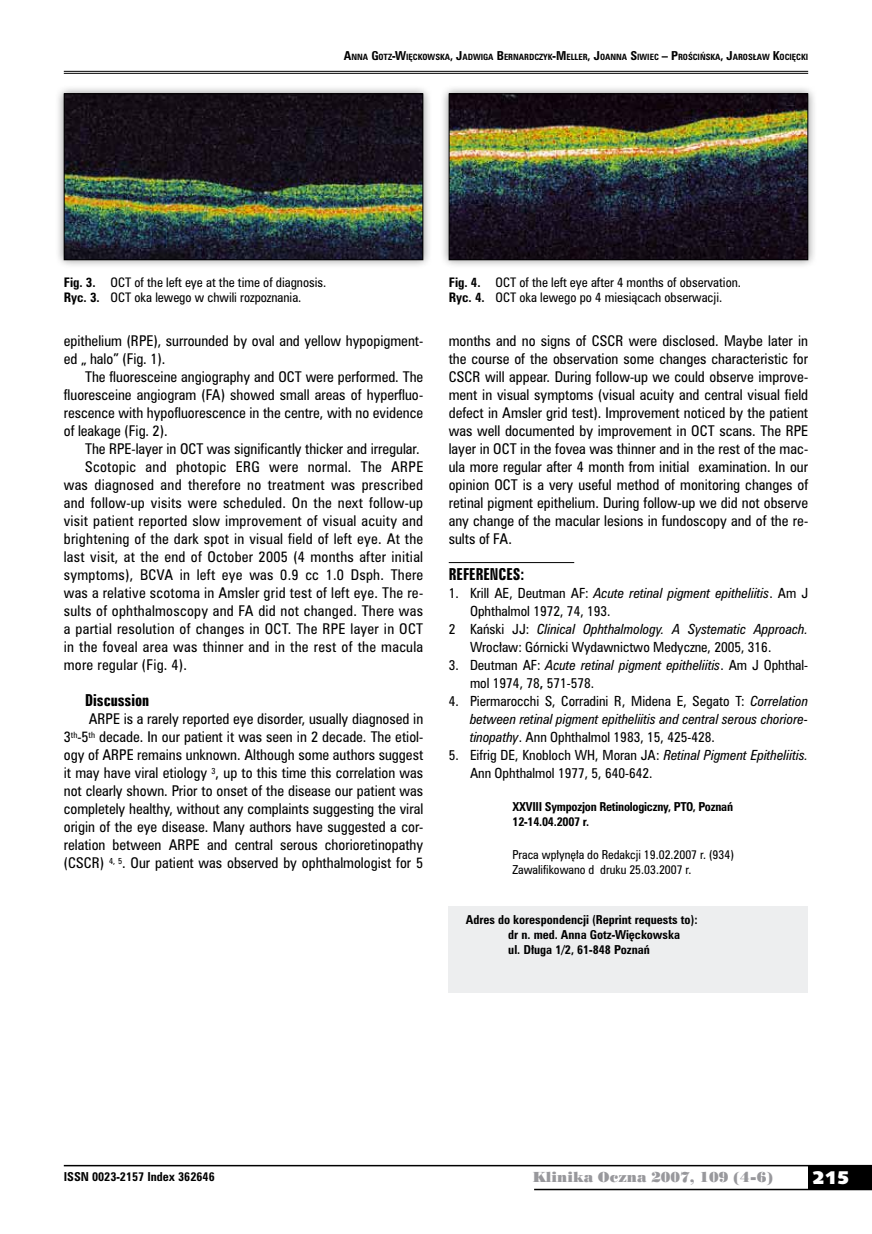
<style>
.page{position:relative;width:872px;height:1234px;background:#fff}
.page>*{position:absolute;margin:0;border:0;box-sizing:border-box;transform-origin:0 0}
.t1{font:18px "Humanst 531 U Blk PL";color:#fff}
.t2{font:15px "Zurich Bd X Cn PL";color:#000}
.t3{font:13.5px/18px "Zurich Cn PL";letter-spacing:.02em;color:#000;text-align:justify}
.t4{font:13.5px/18px "Zurich Cn PL";color:#000}
.t5{font:13.5px "Poster Bodoni PL";color:#98989c}
.t6{font:italic 12.75px/18px "Zurich Cn PL";color:#000;text-align:justify}
.t7{font:12.75px/18px "Zurich Cn PL";color:#000}
.t8{font:12px/15px "Zurich Cn PL";color:#000}
.t9{font:700 11.25px/15px "Zurich Cn PL";color:#000}
.t10{font:11.25px/15px "Zurich Cn PL";color:#000}
.t11{font:700 11.25px/15px "Zurich Cn PL";letter-spacing:-.02em;color:#000}
.t12{font:700 7.8px "Zurich Cn PL";color:#000}
.s1{font-size:11.25px}
.s2{font-weight:700}
.s3{font-style:normal}
.s4{font-style:italic}
</style>
<div class="page">
<div style="left:808px;top:1165px;width:64px;height:24px;background:#000"></div>
<hr style="left:64px;top:1164px;width:808px;height:2px;background:#000">
<hr style="left:534px;top:1188px;width:338px;height:1px;background:#000">
<hr style="left:64px;top:71px;width:744px;height:1px;background:#000">
<hr style="left:64px;top:73px;width:744px;height:1px;background:#000">
<hr style="left:449px;top:562px;width:125px;height:1px;background:#000">
<div style="left:449px;top:905px;width:359px;height:87px;background:#edeeef"></div>
<div style="left:55px;top:85px;width:377px;height:184px;background:#000;opacity:.45"></div>
<img style="left:66px;top:96px;width:355px;height:162px">
<div style="left:64px;top:94px;width:359px;height:166px;border:1px solid #000"></div>
<div style="left:440px;top:85px;width:377px;height:184px;background:#000;opacity:.45"></div>
<img style="left:451px;top:96px;width:355px;height:162px">
<div style="left:449px;top:94px;width:359px;height:166px;border:1px solid #000"></div>
<p class="t12" style="left:344px;top:52px;width:466px"><span class="s1">A</span>NNA <span class="s1">G</span>OTZ<span class="s1">-W</span>IĘCKOWSKA<span class="s1">, J</span>ADWIGA <span class="s1">B</span>ERNARDCZYK<span class="s1">-M</span>ELLER<span class="s1">, J</span>OANNA <span class="s1">S</span>IWIEC <span class="s1">– P</span>ROŚCIŃSKA<span class="s1">, J</span>AROSŁAW <span class="s1">K</span>OCIĘCKI</p>
<p class="t8" style="left:64px;top:274px;width:264px"><span class="s2">Fig. 3.</span> OCT of the left eye at the time of diagnosis.<br><span class="s2">Ryc. 3.</span> OCT oka lewego w chwili rozpoznania.</p>
<p class="t8" style="left:449px;top:274px;width:294px"><span class="s2">Fig. 4.</span> OCT of the left eye after 4 months of observation.<br><span class="s2">Ryc. 4.</span> OCT oka lewego po 4 miesiącach obserwacji.</p>
<p class="t4" style="left:64px;top:331px;width:361px">epithelium (RPE), surrounded by oval and yellow hypopigment&shy;ed „ halo” (Fig. 1).</p>
<p class="t3" style="left:64px;top:367px;width:361px;text-indent:21px">The fluoresceine angiography and OCT were performed. The fluoresceine angiogram (FA) showed small areas of hyperfluo&shy;rescence with hypofluorescence in the centre, with no evidence of leakage (Fig. 2).</p>
<p class="t4" style="left:85px;top:439px;width:336px">The RPE-layer in OCT was significantly thicker and irregular.</p>
<p class="t3" style="left:85px;top:457px;width:340px">Scotopic and photopic ERG were normal. The ARPE</p>
<p class="t3" style="left:64px;top:475px;width:361px">was diagnosed and therefore no treatment was prescribed</p>
<p class="t3" style="left:64px;top:493px;width:361px">and follow-up visits were scheduled. On the next follow-up</p>
<p class="t3" style="left:64px;top:511px;width:361px">visit patient reported slow improvement of visual acuity and</p>
<p class="t3" style="left:64px;top:529px;width:361px">brightening of the dark spot in visual field of left eye. At the</p>
<p class="t3" style="left:64px;top:547px;width:361px">last visit, at the end of October 2005 (4 months after initial</p>
<p class="t3" style="left:64px;top:565px;width:361px">symptoms), BCVA in left eye was 0.9 cc 1.0 Dsph. There</p>
<p class="t3" style="left:64px;top:583px;width:361px">was a relative scotoma in Amsler grid test of left eye. The re-</p>
<p class="t3" style="left:64px;top:601px;width:361px">sults of ophthalmoscopy and FA did not changed. There was</p>
<p class="t3" style="left:64px;top:619px;width:361px">a partial resolution of changes in OCT. The RPE layer in OCT</p>
<p class="t3" style="left:64px;top:637px;width:361px">in the foveal area was thinner and in the rest of the macula</p>
<p class="t3" style="left:64px;top:655px;width:125px">more regular (Fig. 4).</p>
<p class="t2" style="left:85px;top:690px;width:66px">DISCUSSION</p>
<p class="t3" style="left:64px;top:709px;width:361px;text-indent:25px">ARPE is a rarely reported eye disorder, usually diagnosed in 3<sup>th</sup>-5<sup>th</sup> decade. In our patient it was seen in 2 decade. The etiol&shy;ogy of ARPE remains unknown. Although some authors suggest it may have viral etiology <sup>3</sup>, up to this time this correlation was not clearly shown. Prior to onset of the disease our patient was completely healthy, without any complaints suggesting the viral origin of the eye disease. Many authors have suggested a cor&shy;relation between ARPE and central serous chorioretinopathy (CSCR) <sup>4,</sup> <sup>5</sup>. Our patient was observed by ophthalmologist for 5</p>
<p class="t3" style="left:449px;top:331px;width:361px">months and no signs of CSCR were disclosed. Maybe later in the course of the observation some changes characteristic for CSCR will appear. During follow-up we could observe improve&shy;ment in visual symptoms (visual acuity and central visual field defect in Amsler grid test). Improvement noticed by the patient was well documented by improvement in OCT scans. The RPE layer in OCT in the fovea was thinner and in the rest of the mac&shy;ula more regular after 4 month from initial examination. In our opinion OCT is a very useful method of monitoring changes of retinal pigment epithelium. During follow-up we did not observe any change of the macular lesions in fundoscopy and of the re&shy;sults of FA.</p>
<p class="t2" style="left:449px;top:564px;width:77px">REFERENCES:</p>
<p class="t6" style="left:449px;top:583px;width:361px"><span class="s3">1. Krill AE, Deutman AF:</span> Acute retinal pigment epitheliitis<span class="s3">. Am J</span></p>
<p class="t7" style="left:470px;top:601px;width:142px">Ophthalmol 1972, 74, 193.</p>
<p class="t6" style="left:449px;top:619px;width:361px"><span class="s3">2 Kański JJ:</span> Clinical Ophthalmology. A Systematic Approach.</p>
<p class="t7" style="left:470px;top:637px;width:303px">Wrocław: Górnicki Wydawnictwo Medyczne, 2005, 316.</p>
<p class="t7" style="left:470px;top:655px;width:340px;text-indent:-21px">3. Deutman AF: <span class="s4">Acute retinal pigment epitheliitis</span>. Am J Ophthal&shy;mol 1974, 78<span class="s2">,</span> 571-578.</p>
<p class="t6" style="left:470px;top:691px;width:340px;text-indent:-21px"><span class="s3">4. Piermarocchi S, Corradini R, Midena E, Segato T:</span> Correlation between retinal pigment epitheliitis and central serous choriore&shy;tinopathy<span class="s3">. Ann Ophthalmol 1983, 15, 425-428.</span></p>
<p class="t7" style="left:470px;top:745px;width:340px;text-indent:-21px">5. Eifrig DE, Knobloch WH, Moran JA: <span class="s4">Retinal Pigment Epitheliitis.<br></span>Ann Ophthalmol 1977, 5, 640-642.</p>
<p class="t11" style="left:512px;top:799px;width:222px">XXVIII Sympozjon Retinologiczny, PTO, Poznań<br>12-14.04.2007 r.</p>
<p class="t10" style="left:512px;top:847px;width:223px">Praca wpłynęła do Redakcji 19.02.2007 r. (934)<br>Zawalifikowano d druku 25.03.2007 r.</p>
<p class="t9" style="left:508px;top:911px;width:191px;text-indent:-43px">Adres do korespondencji (Reprint requests to): dr n. med. Anna Gotz-Więckowska<br>ul. Długa 1/2, 61-848 Poznań</p>
<p class="t9" style="left:64px;top:1168px;width:152px">ISSN 0023-2157 Index 362646</p>
<p class="t5" style="left:532px;top:1168px;width:242px">Klinika Oczna 2007, 109 (4-6)</p>
<h1 class="t1" style="left:812px;top:1165px;width:38px">215</h1>
</div>
